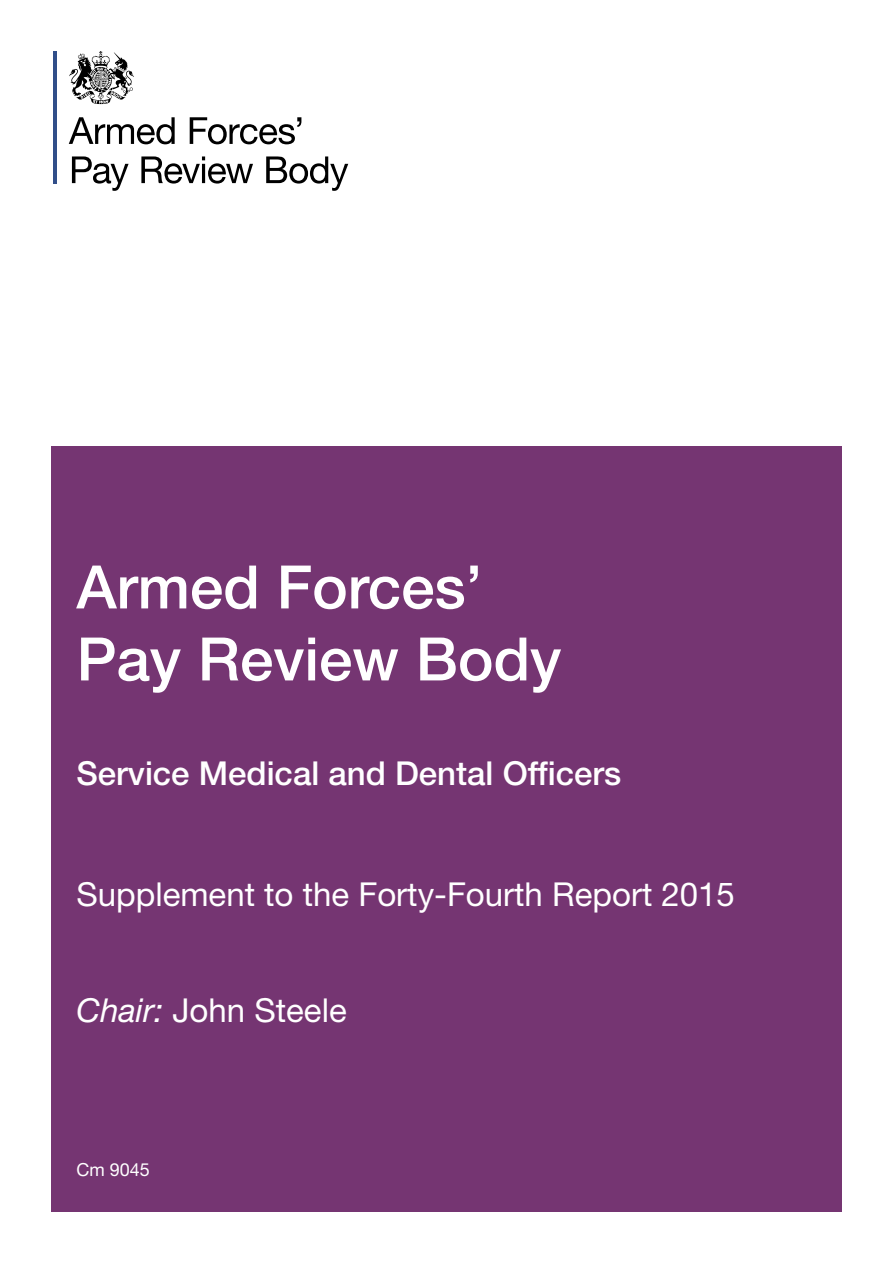
<style>
.page{position:relative;width:893px;height:1263px;background:#fff}
.page>*{position:absolute;margin:0;border:0;box-sizing:border-box;transform-origin:0 0}
.t1{font:500 60px "Helvetica Neue LT Std";color:#fff}
.t2{font:33px "Helvetica Neue";color:#fff}
.t3{font:500 33px "Helvetica Neue LT Std";color:#fff}
.t4{font:18px "Helvetica Neue";color:#fff}
.s1{font-family:"Helvetica Neue LT Std";font-style:italic}
</style>
<div class="page">
<div style="left:51px;top:446px;width:791px;height:766px;background:#753572"></div>
<hr style="left:53px;top:51px;width:3px;height:132px;background:#314e89">
<svg style="left:69px;top:117px;width:106px;height:27px"></svg>
<svg style="left:190px;top:117px;width:111px;height:27px"></svg>
<svg style="left:72px;top:156px;width:57px;height:35px"></svg>
<svg style="left:141px;top:156px;width:112px;height:28px"></svg>
<svg style="left:266px;top:156px;width:82px;height:35px"></svg>
<svg style="left:69px;top:51px;width:65px;height:53px"></svg>
<h1 class="t1" style="left:77px;top:551px;width:407px">Armed Forces’</h1>
<h1 class="t1" style="left:77px;top:623px;width:486px">Pay Review Body</h1>
<h1 class="t3" style="left:77px;top:754px;width:546px">Service Medical and Dental Officers</h1>
<p class="t2" style="left:77px;top:875px;width:660px">Supplement to the Forty-Fourth Report 2015</p>
<p class="t2" style="left:77px;top:991px;width:272px"><span class="s1">Chair:</span> John Steele</p>
<p class="t4" style="left:77px;top:1159px;width:75px">Cm 9045</p>
</div>
